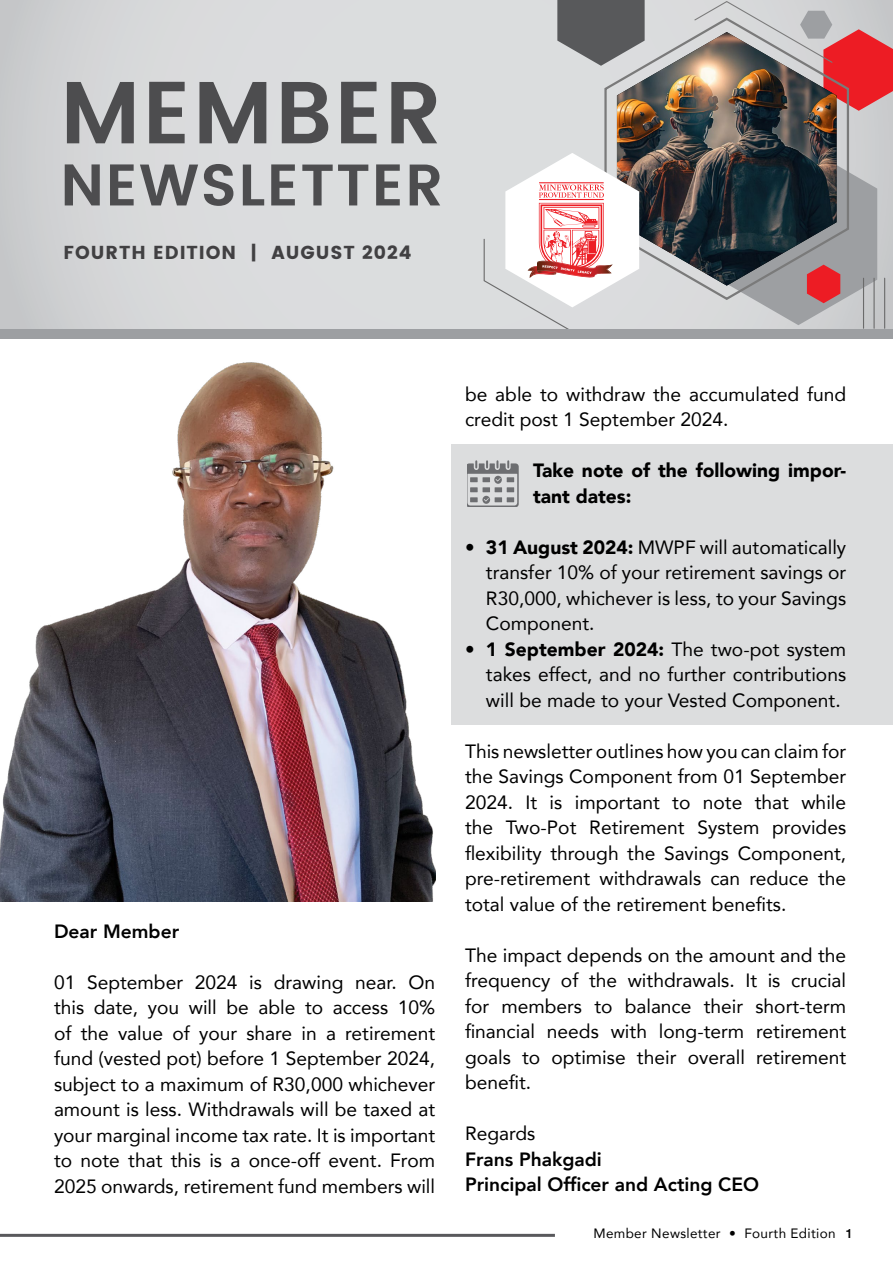
<style>
.page{position:relative;width:893px;height:1263px;background:#fff}
.page>*{position:absolute;margin:0;border:0;box-sizing:border-box;transform-origin:0 0}
.t1{font:600 87.9px "Poppins";letter-spacing:.025em;color:#4d4d4f}
.t2{font:600 58.65px "Poppins";letter-spacing:.025em;color:#4d4d4f}
.t3{font:19.2px/25.5px "Avenir";color:#000;text-align:justify}
.t4{font:800 19.2px/25.5px "Avenir";color:#000}
.t5{font:900 19.2px/25.5px "Avenir";color:#000}
.t6{font:700 18.75px "Poppins";letter-spacing:.05em;color:#414042}
.t7{font:13.5px "Avenir";letter-spacing:.025em;color:#000}
.s1{font-weight:900}
.s2{font-family:"Helvetica Neue";font-weight:500;font-size:12.75px}
</style>
<div class="page">
<div style="left:452px;top:444px;width:441px;height:281px;background:#dcddde"></div>
<svg style="left:0;top:0;width:893px;height:330px;background:#d7d8da"></svg>
<svg style="left:602px;top:16px;width:248px;height:285px;background:#d0d1d2"></svg>
<svg style="left:719px;top:143px;width:158px;height:182px;background:#b2abae"></svg>
<svg style="left:693px;top:0;width:200px;height:111px;background:#d59094"></svg>
<svg style="left:557px;top:0;width:88px;height:66px;background:#6a6b6d"></svg>
<hr style="left:884px;top:278px;width:1px;height:50px;background:#6b6b6b">
<hr style="left:873px;top:278px;width:2px;height:50px;background:#6b6b6b">
<hr style="left:863px;top:278px;width:1px;height:50px;background:#6b6b6b">
<img style="left:617px;top:32px;width:219px;height:254px">
<svg style="left:483px;top:153px;width:156px;height:177px"></svg>
<div style="left:0;top:330px;width:893px;height:9px;background:#9d9fa2"></div>
<img style="left:0;top:362px;width:435px;height:539px">
<svg style="left:467px;top:460px;width:51px;height:47px"></svg>
<hr style="left:0;top:1234px;width:555px;height:3px;background:#59595c">
<h1 class="t1" style="left:60px;top:47px;width:383px">MEMBER</h1>
<h2 class="t2" style="left:60px;top:141px;width:384px">NEWSLETTER</h2>
<p class="t6" style="left:64px;top:242px;width:349px">FOURTH EDITION | AUGUST 2024</p>
<p class="t4" style="left:54px;top:918px;width:127px">Dear Member</p>
<p class="t3" style="left:54px;top:969px;width:383px">01 September 2024 is drawing near. On this date, you will be able to access 10% of the value of your share in a retirement fund (vested pot) before 1 September 2024, subject to a maximum of R30,000 whichever amount is less. Withdrawals will be taxed at your marginal income tax rate. It is important to note that this is a once-off event. From 2025 onwards, retirement fund members will</p>
<p class="t3" style="left:465px;top:381px;width:383px">be able to withdraw the accumulated fund credit post 1 September 2024.</p>
<p class="t5" style="left:533px;top:457px;width:315px">Take note of the following impor&shy;tant dates:</p>
<p class="t3" style="left:486px;top:534px;width:362px;text-indent:-21px"><span class="s1">• 31 August 2024:</span> MWPF will automatically transfer 10% of your retirement savings or R30,000, whichever is less, to your Savings Component.</p>
<p class="t3" style="left:486px;top:636px;width:362px;text-indent:-21px"><span class="s1">• 1 September 2024:</span> The two-pot system takes effect, and no further contributions will be made to your Vested Component.</p>
<p class="t3" style="left:465px;top:738px;width:383px">This newsletter outlines how you can claim for the Savings Component from 01 September 2024. It is important to note that while the Two-Pot Retirement System provides flexibility through the Savings Component, pre-retirement withdrawals can reduce the total value of the retirement benefits.</p>
<p class="t3" style="left:465px;top:942px;width:383px">The impact depends on the amount and the frequency of the withdrawals. It is crucial for members to balance their short-term financial needs with long-term retirement goals to optimise their overall retirement benefit.</p>
<p class="t3" style="left:465px;top:1120px;width:72px">Regards</p>
<p class="t4" style="left:465px;top:1146px;width:296px">Frans Phakgadi<br>Principal Officer and Acting CEO</p>
<p class="t7" style="left:593px;top:1222px;width:261px">Member Newsletter • Fourth Edition <span class="s2">1</span></p>
</div>
